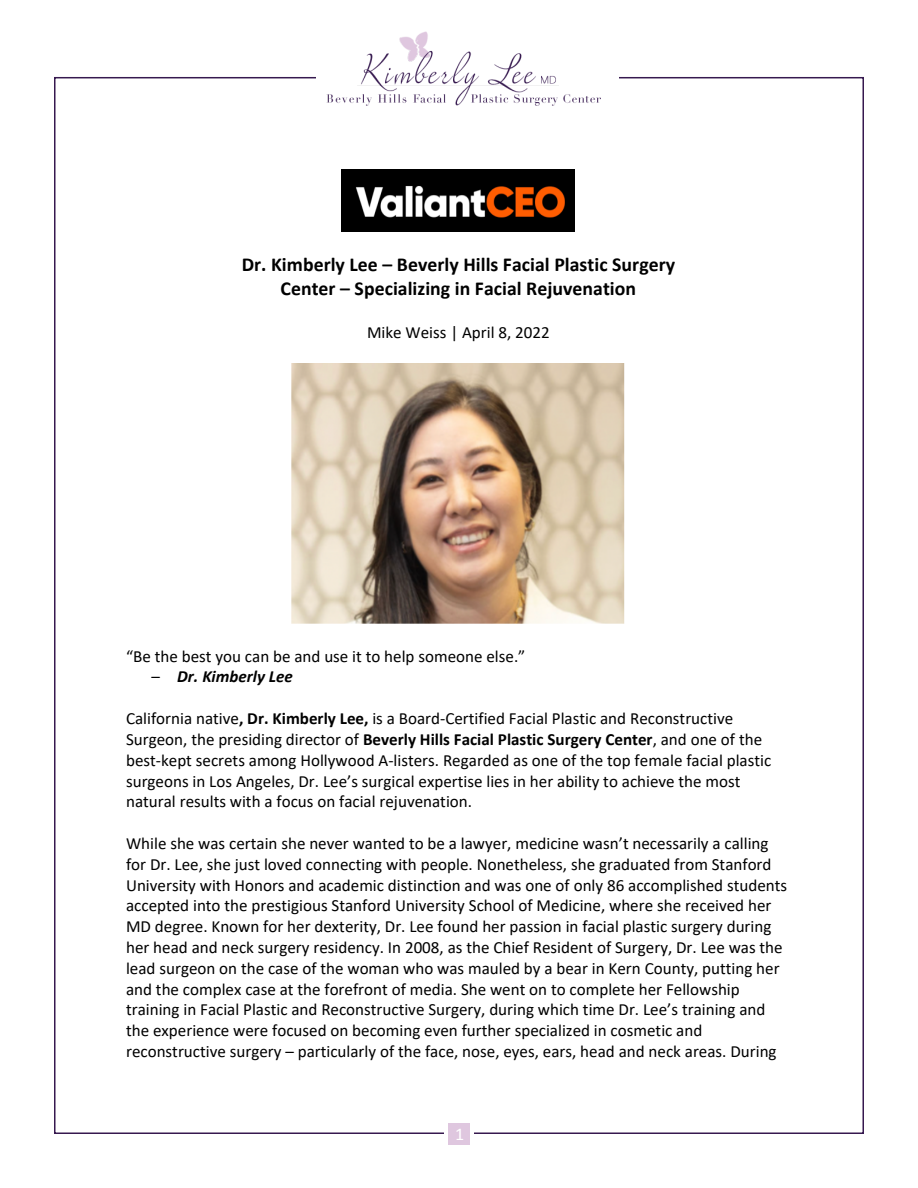
<style>
.page{position:relative;width:918px;height:1188px;background:#fff}
.page>*{position:absolute;margin:0;border:0;box-sizing:border-box;transform-origin:0 0}
.t1{font:700 19.8px/24.2px "Calibri";color:#000;text-align:center}
.t2{font:18px "Calibri";color:#fff}
.t3{font:17.1px/20.9px "Calibri";color:#000}
.t4{font:italic 700 17.1px "Calibri";color:#000}
.s1{font-weight:400;font-style:normal}
.s2{font-weight:700}
</style>
<div class="page">
<img style="left:326px;top:32px;width:274px;height:73px">
<div style="left:448px;top:1123px;width:22px;height:22px;background:#dfc7df"></div>
<img style="left:342px;top:170px;width:233px;height:61px">
<img style="left:292px;top:363px;width:333px;height:261px">
<p class="t1" style="left:242px;top:252px;width:435px">Dr. Kimberly Lee – Beverly Hills Facial Plastic Surgery<br>Center – Specializing in Facial Rejuvenation</p>
<p class="t3" style="left:367px;top:322px;width:184px">Mike Weiss | April 8, 2022</p>
<p class="t3" style="left:126px;top:645px;width:401px">“Be the best you can be and use it to help someone else.”</p>
<p class="t4" style="left:152px;top:665px;width:143px"><span class="s1">–</span> Dr. Kimberly Lee</p>
<p class="t3" style="left:126px;top:707px;width:647px">California native<span class="s2">, Dr. Kimberly Lee,</span> is a Board-Certified Facial Plastic and Reconstructive Surgeon, the presiding director of <span class="s2">Beverly Hills Facial Plastic Surgery Center</span>, and one of the best-kept secrets among Hollywood A-listers. Regarded as one of the top female facial plastic surgeons in Los Angeles, Dr. Lee’s surgical expertise lies in her ability to achieve the most natural results with a focus on facial rejuvenation.</p>
<p class="t3" style="left:126px;top:833px;width:663px">While she was certain she never wanted to be a lawyer, medicine wasn’t necessarily a calling for Dr. Lee, she just loved connecting with people. Nonetheless, she graduated from Stanford University with Honors and academic distinction and was one of only 86 accomplished students accepted into the prestigious Stanford University School of Medicine, where she received her MD degree. Known for her dexterity, Dr. Lee found her passion in facial plastic surgery during her head and neck surgery residency. In 2008, as the Chief Resident of Surgery, Dr. Lee was the lead surgeon on the case of the woman who was mauled by a bear in Kern County, putting her and the complex case at the forefront of media. She went on to complete her Fellowship training in Facial Plastic and Reconstructive Surgery, during which time Dr. Lee’s training and the experience were focused on becoming even further specialized in cosmetic and reconstructive surgery – particularly of the face, nose, eyes, ears, head and neck areas. During</p>
<p class="t2" style="left:455px;top:1123px;width:11px">1</p>
</div>
